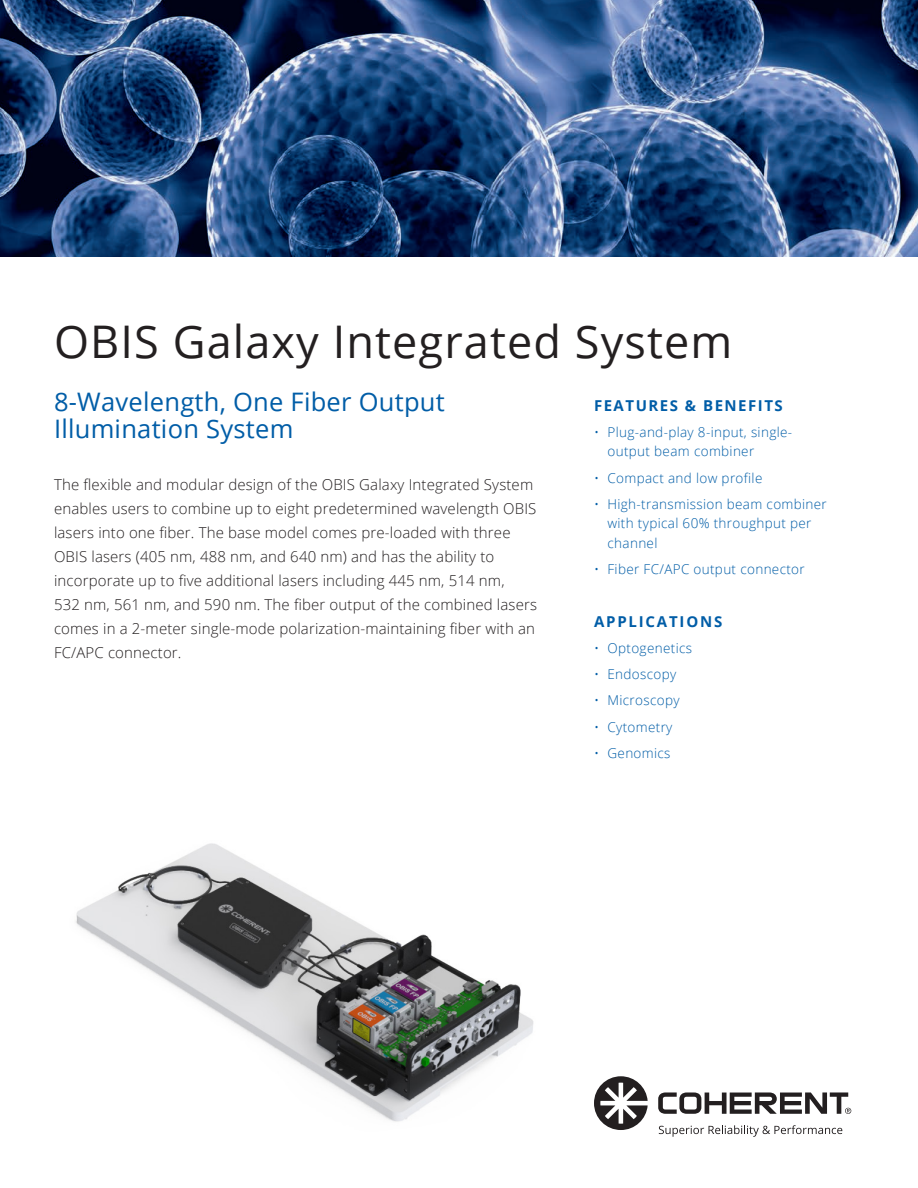
<style>
.page{position:relative;width:918px;height:1188px;background:#fff}
.page>*{position:absolute;margin:0;border:0;box-sizing:border-box;transform-origin:0 0}
.t1{font:45px "Open Sans";letter-spacing:.025em;color:#231f20}
.Subtitle{font:25.5px/27px "Open Sans";letter-spacing:.01em;color:#015da7}
.Body{font:300 15px/24px "Open Sans";letter-spacing:.01em;color:#231f20}
.FEATURES_BENEFITS_AP{font:700 15px "Open Sans";letter-spacing:.1em;color:#015da7}
.FEATURES_BENEFITS_AP-2{font:700 15px "Open Sans";letter-spacing:.12em;color:#015da7}
.Bullets{font:300 13.5px/19.5px "Open Sans";letter-spacing:.025em;color:#015da7}
</style>
<div class="page">
<svg style="left:659px;top:1125px;width:183px;height:12px"></svg>
<svg style="left:658px;top:1092px;width:193px;height:22px"></svg>
<svg style="left:594px;top:1076px;width:54px;height:54px"></svg>
<img style="left:0;top:0;width:918px;height:256px">
<img style="left:75px;top:843px;width:459px;height:279px">
<p class="t1" style="left:54px;top:311px;width:680px">OBIS Galaxy Integrated System</p>
<p class="Subtitle" style="left:54px;top:387px;width:392px">8-Wavelength, One Fiber Output<br>Illumination System</p>
<p class="Body" style="left:54px;top:472px;width:485px">The flexible and modular design of the OBIS Galaxy Integrated System enables users to combine up to eight predetermined wavelength OBIS lasers into one fiber. The base model comes pre-loaded with three OBIS lasers (405 nm, 488 nm, and 640 nm) and has the ability to incorporate up to five additional lasers including 445 nm, 514 nm,<br>532 nm, 561 nm, and 590 nm. The fiber output of the combined lasers comes in a 2-meter single-mode polarization-maintaining fiber with an FC/APC connector.</p>
<p class="FEATURES_BENEFITS_AP" style="left:594px;top:395px;width:190px">FEATURES &amp; BENEFITS</p>
<p class="Bullets" style="left:608px;top:422px;width:186px;text-indent:-14px">• Plug-and-play 8-input, single&shy;output beam combiner</p>
<p class="Bullets" style="left:594px;top:468px;width:170px">• Compact and low profile</p>
<p class="Bullets" style="left:608px;top:494px;width:221px;text-indent:-14px">• High-transmission beam combiner with typical 60% throughput per channel</p>
<p class="Bullets" style="left:594px;top:559px;width:212px">• Fiber FC/APC output connector</p>
<p class="FEATURES_BENEFITS_AP-2" style="left:594px;top:611px;width:130px">APPLICATIONS</p>
<p class="Bullets" style="left:594px;top:638px;width:100px">• Optogenetics</p>
<p class="Bullets" style="left:594px;top:664px;width:84px">• Endoscopy</p>
<p class="Bullets" style="left:594px;top:690px;width:87px">• Microscopy</p>
<p class="Bullets" style="left:594px;top:717px;width:80px">• Cytometry</p>
<p class="Bullets" style="left:594px;top:743px;width:78px">• Genomics</p>
</div>
